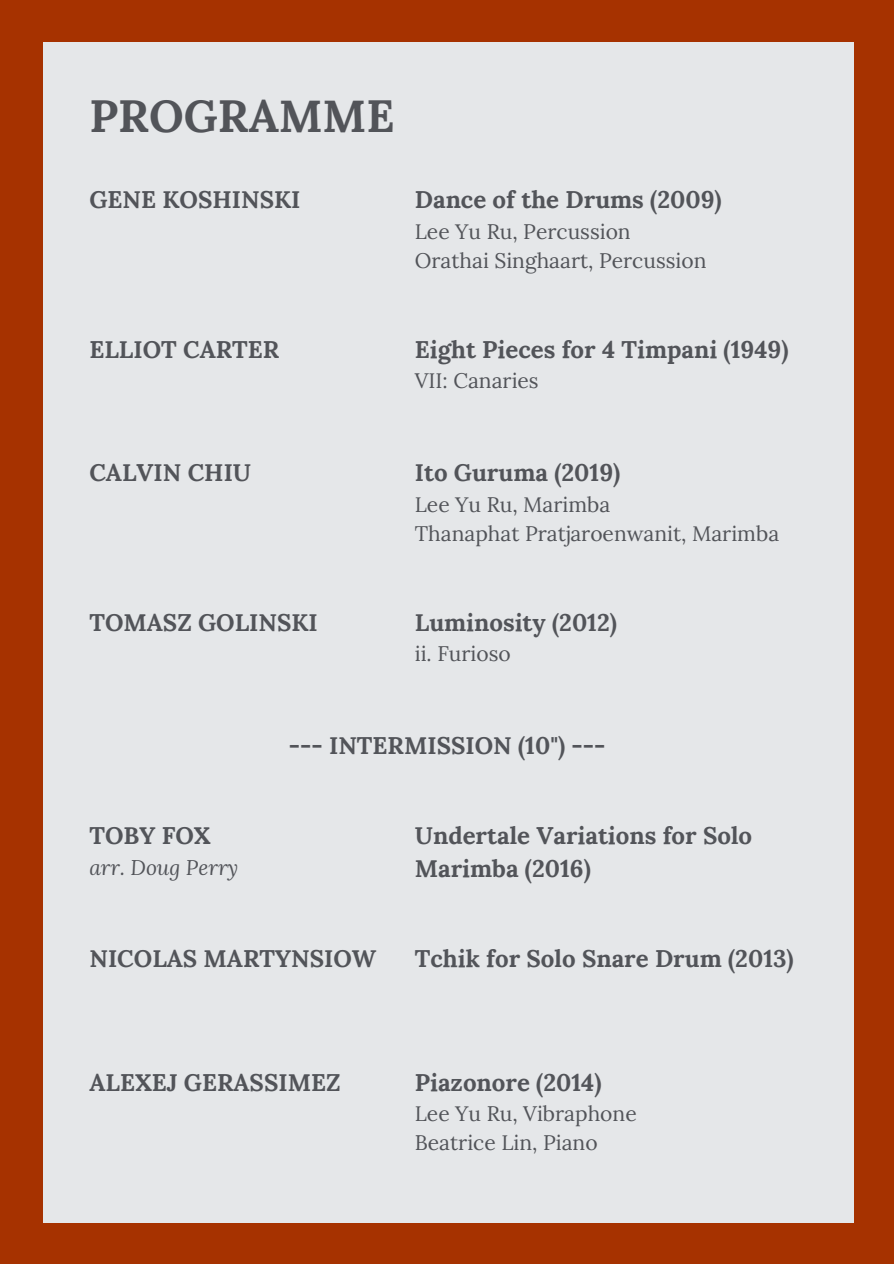
<style>
.page{position:relative;width:894px;height:1264px;background:#fff}
.page>*{position:absolute;margin:0;border:0;box-sizing:border-box;transform-origin:0 0}
.t1{font:700 45px "Lora";color:#525459}
.t2{font:700 24px/32.7px "Lora";color:#525459}
.t3{font:21px "Lora";color:#525459}
.t4{font:italic 21px "Lora";color:#525459}
</style>
<div class="page">
<div style="left:0;top:0;width:893px;height:1263px;background:#a63200"></div>
<div style="left:43px;top:42px;width:810px;height:1180px;background:#e5e7e9"></div>
<p class="t1" style="left:89px;top:87px;width:306px">PROGRAMME</p>
<p class="t2" style="left:89px;top:183px;width:212px">GENE KOSHINSKI</p>
<p class="t2" style="left:414px;top:183px;width:308px">Dance of the Drums (2009)</p>
<p class="t3" style="left:414px;top:218px;width:217px">Lee Yu Ru, Percussion</p>
<p class="t3" style="left:414px;top:247px;width:293px">Orathai Singhaart, Percussion</p>
<p class="t2" style="left:89px;top:333px;width:191px">ELLIOT CARTER</p>
<p class="t2" style="left:414px;top:333px;width:375px">Eight Pieces for 4 Timpani (1949)</p>
<p class="t3" style="left:414px;top:367px;width:125px">VII: Canaries</p>
<p class="t2" style="left:89px;top:456px;width:163px">CALVIN CHIU</p>
<p class="t2" style="left:414px;top:456px;width:207px">Ito Guruma (2019)</p>
<p class="t3" style="left:414px;top:490px;width:197px">Lee Yu Ru, Marimba</p>
<p class="t3" style="left:414px;top:519px;width:366px">Thanaphat Pratjaroenwanit, Marimba</p>
<p class="t2" style="left:89px;top:605px;width:230px">TOMASZ GOLINSKI</p>
<p class="t2" style="left:414px;top:605px;width:203px">Luminosity (2012)</p>
<p class="t3" style="left:414px;top:639px;width:97px">ii. Furioso</p>
<p class="t2" style="left:89px;top:819px;width:123px">TOBY FOX</p>
<p class="t4" style="left:89px;top:853px;width:150px">arr. Doug Perry</p>
<p class="t2" style="left:289px;top:728px;width:318px">--- INTERMISSION (10") ---</p>
<p class="t2" style="left:414px;top:819px;width:338px">Undertale Variations for Solo<br>Marimba (2016)</p>
<p class="t2" style="left:89px;top:942px;width:288px">NICOLAS MARTYNSIOW</p>
<p class="t2" style="left:414px;top:942px;width:380px">Tchik for Solo Snare Drum (2013)</p>
<p class="t2" style="left:89px;top:1065px;width:252px">ALEXEJ GERASSIMEZ</p>
<p class="t2" style="left:414px;top:1065px;width:188px">Piazonore (2014)</p>
<p class="t3" style="left:414px;top:1099px;width:223px">Lee Yu Ru, Vibraphone</p>
<p class="t3" style="left:414px;top:1129px;width:184px">Beatrice Lin, Piano</p>
</div>
